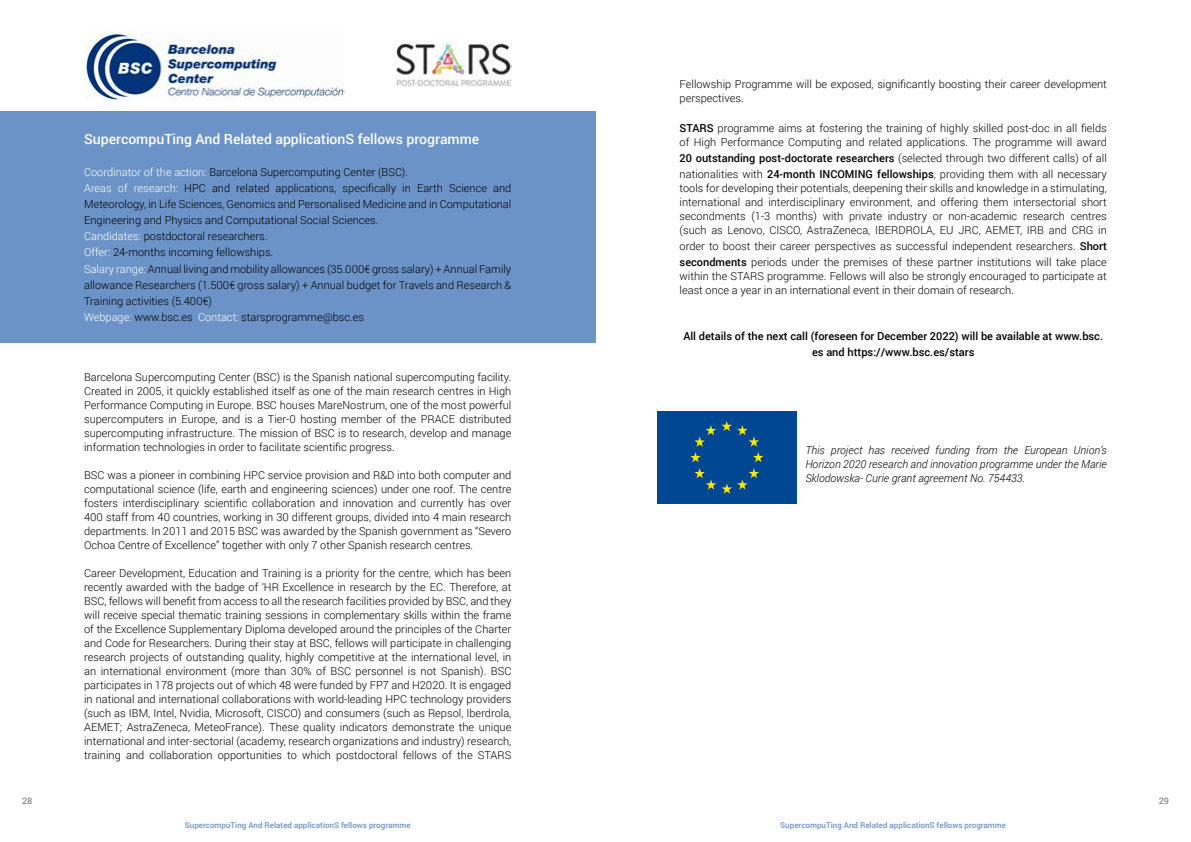
<style>
.page{position:relative;width:1191px;height:842px;background:#fff}
.page>*{position:absolute;margin:0;border:0;box-sizing:border-box;transform-origin:0 0}
.t1{font:500 14px "Roboto";color:#fff}
.t2{font:300 11px/14px "Roboto";color:#000}
.t3{font:italic 300 11px/14px "Roboto";color:#000;text-align:justify}
.t4{font:500 11px/16px "Roboto";color:#000;text-align:center}
.t5{font:500 9px "Roboto";color:#86888a}
.t6{font:500 8px "Roboto";color:#6c93c7}
.s1{color:#fff}
.s2{font-weight:500}
</style>
<div class="page">
<img style="left:86px;top:31px;width:258px;height:70px">
<div style="left:0;top:112px;width:595px;height:231px;background:#6c93c7"></div>
<div style="left:657px;top:411px;width:140px;height:93px;background:#004793"></div>
<svg style="left:690px;top:421px;width:73px;height:41px"></svg>
<svg style="left:694px;top:468px;width:65px;height:26px"></svg>
<img style="left:395px;top:43px;width:116px;height:43px">
<p class="t1" style="left:84px;top:130px;width:397px">SupercompuTing And Related applicationS fellows programme</p>
<p class="t2" style="left:84px;top:164px;width:429px;line-height:16px"><span class="s1">Coordinator of the action:</span> Barcelona Supercomputing Center (BSC).<br><span class="s1">Areas of research:</span> HPC and related applications, specifically in Earth Science and Meteorology, in Life Sciences, Genomics and Personalised Medicine and in Computational Engineering and Physics and Computational Social Sciences.<br><span class="s1">Candidates:</span> postdoctoral researchers.<br><span class="s1">Offer:</span> 24-months incoming fellowships.<br><span class="s1">Salary range:</span> Annual living and mobility allowances (35.000€ gross salary) + Annual Family allowance Researchers (1.500€ gross salary) + Annual budget for Travels and Research &amp; Training activities (5.400€)<br><span class="s1">Webpage:</span> www.bsc.es <span class="s1">Contact:</span> starsprogramme@bsc.es</p>
<p class="t2" style="left:84px;top:369px;width:429px;text-align:justify">Barcelona Supercomputing Center (BSC) is the Spanish national supercomputing facility.<br>Created in 2005, it quickly established itself as one of the main research centres in High Performance Computing in Europe. BSC houses MareNostrum, one of the most powerful supercomputers in Europe, and is a Tier-0 hosting member of the PRACE distributed supercomputing infrastructure. The mission of BSC is to research, develop and manage information technologies in order to facilitate scientific progress.</p>
<p class="t2" style="left:84px;top:467px;width:429px;text-align:justify">BSC was a pioneer in combining HPC service provision and R&amp;D into both computer and computational science (life, earth and engineering sciences) under one roof. The centre fosters interdisciplinary scientific collaboration and innovation and currently has over 400 staff from 40 countries, working in 30 different groups, divided into 4 main research departments. In 2011 and 2015 BSC was awarded by the Spanish government as “Severo Ochoa Centre of Excellence” together with only 7 other Spanish research centres.</p>
<p class="t2" style="left:84px;top:565px;width:429px;text-align:justify">Career Development, Education and Training is a priority for the centre, which has been recently awarded with the badge of ‘HR Excellence in research by the EC. Therefore, at BSC, fellows will benefit from access to all the research facilities provided by BSC, and they will receive special thematic training sessions in complementary skills within the frame of the Excellence Supplementary Diploma developed around the principles of the Charter and Code for Researchers. During their stay at BSC, fellows will participate in challenging research projects of outstanding quality, highly competitive at the international level, in an international environment (more than 30% of BSC personnel is not Spanish). BSC participates in 178 projects out of which 48 were funded by FP7 and H2020. It is engaged in national and international collaborations with world-leading HPC technology providers (such as IBM, Intel, Nvidia, Microsoft, CISCO) and consumers (such as Repsol, Iberdrola, AEMET; AstraZeneca, MeteoFrance). These quality indicators demonstrate the unique international and inter-sectorial (academy, research organizations and industry) research, training and collaboration opportunities to which postdoctoral fellows of the STARS</p>
<p class="t2" style="left:679px;top:76px;width:429px">Fellowship Programme will be exposed, significantly boosting their career development perspectives.</p>
<p class="t2" style="left:679px;top:120px;width:429px"><span class="s2">STARS</span> programme aims at fostering the training of highly skilled post-doc in all fields of High Performance Computing and related applications. The programme will award</p>
<p class="t2" style="left:679px;top:149px;width:429px;line-height:16px"><span class="s2">20 outstanding post-doctorate researchers</span> (selected through two different calls) of all nationalities with <span class="s2">24-month INCOMING fellowships</span>, providing them with all necessary</p>
<p class="t2" style="left:679px;top:180px;width:429px;text-align:justify">tools for developing their potentials, deepening their skills and knowledge in a stimulating, international and interdisciplinary environment, and offering them intersectorial short secondments (1-3 months) with private industry or non-academic research centres (such as Lenovo, CISCO, AstraZeneca, IBERDROLA, EU JRC, AEMET, IRB and CRG in</p>
<p class="t2" style="left:679px;top:237px;width:429px;line-height:16px">order to boost their career perspectives as successful independent researchers. <span class="s2">Short secondments</span> periods under the premises of these partner institutions will take place</p>
<p class="t2" style="left:679px;top:268px;width:429px">within the STARS programme. Fellows will also be strongly encouraged to participate at least once a year in an international event in their domain of research.</p>
<p class="t4" style="left:683px;top:327px;width:421px">All details of the next call (foreseen for December 2022) will be available at www.bsc. es and https://www.bsc.es/stars</p>
<p class="t3" style="left:805px;top:442px;width:303px">This project has received funding from the European Union’s Horizon 2020 research and innovation programme under the Marie Sklodowska- Curie grant agreement No. 754433.</p>
<p class="t5" style="left:22px;top:795px;width:12px">28</p>
<p class="t5" style="left:1158px;top:795px;width:12px">29</p>
<p class="t6" style="left:185px;top:820px;width:227px">SupercompuTing And Related applicationS fellows programme</p>
<p class="t6" style="left:780px;top:820px;width:227px">SupercompuTing And Related applicationS fellows programme</p>
</div>
